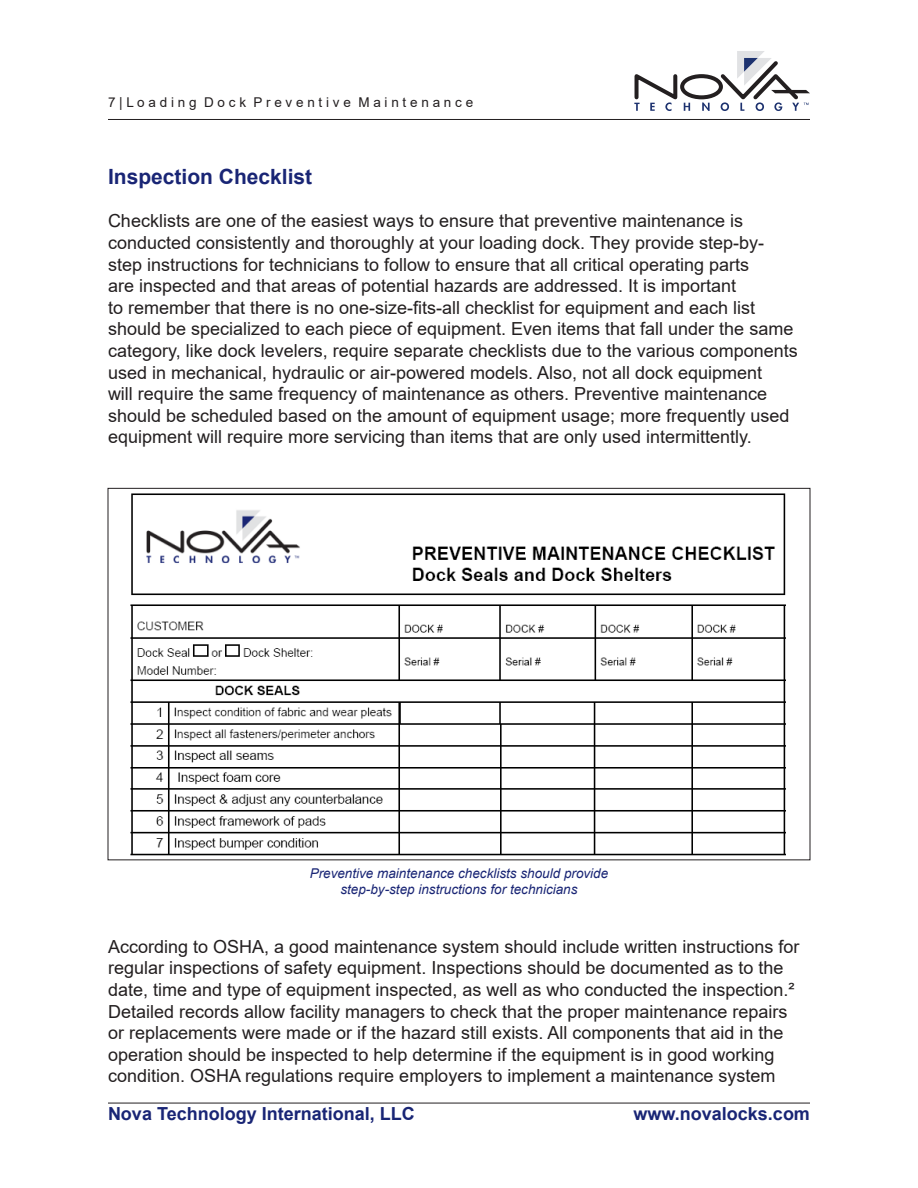
<style>
.page{position:relative;width:918px;height:1188px;background:#fff}
.page>*{position:absolute;margin:0;border:0;box-sizing:border-box;transform-origin:0 0}
.t1{font:700 21px "Arial";color:#192575}
.t2{font:18px/21.6px "Arial";color:#231f20}
.t3{font:700 18px "Arial";color:#192575}
.t4{font:italic 13.5px "Arial";color:#192575}
.t5{font:13.5px "Arial";color:#231f20}
</style>
<div class="page">
<hr style="left:108px;top:1103px;width:702px;height:1px;background:#231f20">
<svg style="left:634px;top:51px;width:176px;height:60px"></svg>
<hr style="left:108px;top:119px;width:702px;height:1px;background:#231f20">
<img style="left:130px;top:493px;width:656px;height:363px">
<p class="t5" style="left:108px;top:93px;width:367px">7 | L o a d i n g D o c k P r e v e n t i v e M a i n t e n a n c e</p>
<p class="t1" style="left:108px;top:162px;width:206px">Inspection Checklist</p>
<p class="t2" style="left:108px;top:210px;width:691px">Checklists are one of the easiest ways to ensure that preventive maintenance is conducted consistently and thoroughly at your loading dock. They provide step-by&shy;step instructions for technicians to follow to ensure that all critical operating parts<br>are inspected and that areas of potential hazards are addressed. It is important<br>to remember that there is no one-size-fits-all checklist for equipment and each list should be specialized to each piece of equipment. Even items that fall under the same category, like dock levelers, require separate checklists due to the various components used in mechanical, hydraulic or air-powered models. Also, not all dock equipment<br>will require the same frequency of maintenance as others. Preventive maintenance should be scheduled based on the amount of equipment usage; more frequently used equipment will require more servicing than items that are only used intermittently.</p>
<p class="t4" style="left:310px;top:865px;width:300px">Preventive maintenance checklists should provide</p>
<p class="t4" style="left:340px;top:881px;width:239px">step-by-step instructions for technicians</p>
<p class="t2" style="left:108px;top:935px;width:693px">According to OSHA, a good maintenance system should include written instructions for regular inspections of safety equipment. Inspections should be documented as to the date, time and type of equipment inspected, as well as who conducted the inspection.²<br>Detailed records allow facility managers to check that the proper maintenance repairs or replacements were made or if the hazard still exists. All components that aid in the operation should be inspected to help determine if the equipment is in good working condition. OSHA regulations require employers to implement a maintenance system</p>
<p class="t3" style="left:108px;top:1101px;width:308px">Nova Technology International, LLC</p>
<p class="t3" style="left:634px;top:1101px;width:178px">www.novalocks.com</p>
</div>
